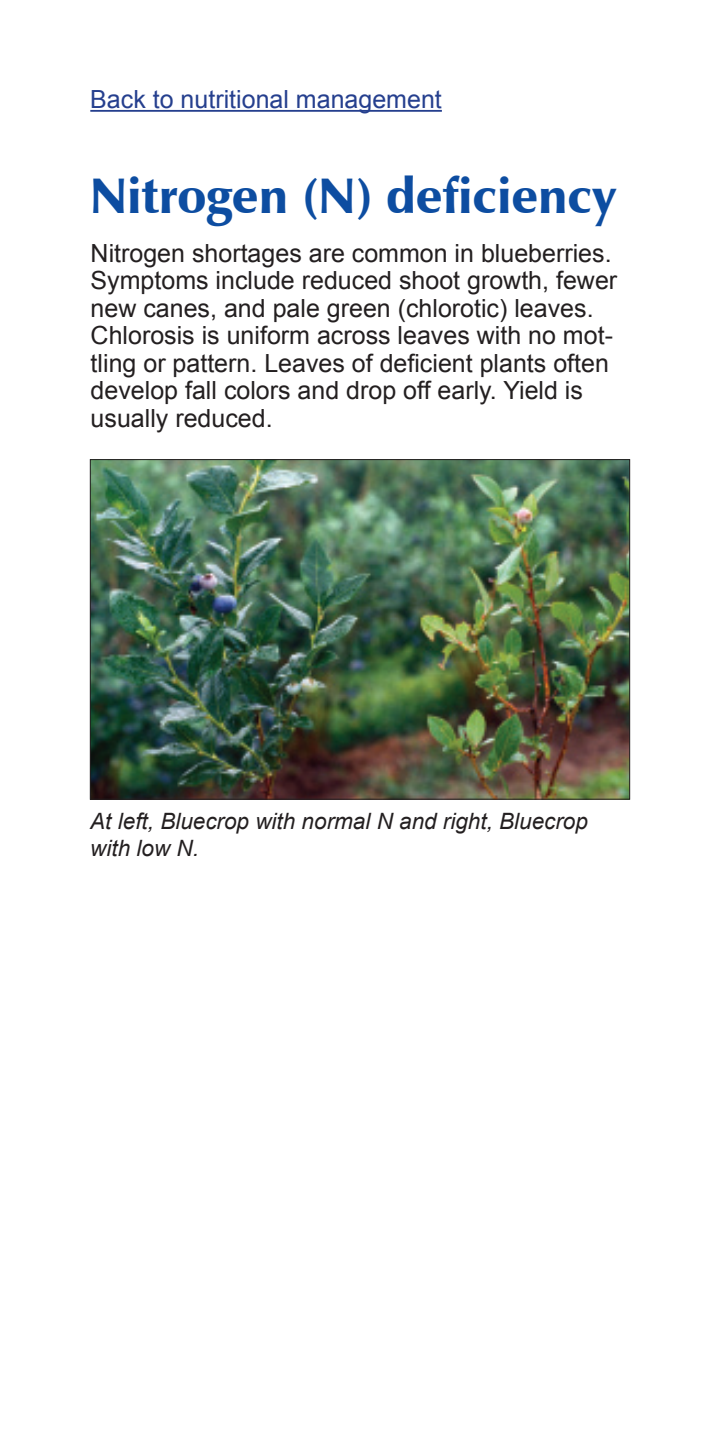
<style>
.page{position:relative;width:720px;height:1440px;background:#fff}
.page>*{position:absolute;margin:0;border:0;box-sizing:border-box;transform-origin:0 0}
.Header_-_blue_-_j{font:900 50px "Zapf Humanist 601 BT";color:#0d4da1}
.Normal_text{font:25px/27.5px "Arial";color:#231f20}
.t1{font:25px "Arial";color:#253f8e}
.Photo_caption{font:italic 22.5px/27px "Arial";color:#231f20}
</style>
<div class="page">
<hr style="left:90px;top:110px;width:352px;height:2px;background:#253f8e">
<img style="left:92px;top:461px;width:536px;height:336px">
<p class="t1" style="left:90px;top:83px;width:353px">Back to nutritional management</p>
<p class="Header_-_blue_-_j" style="left:90px;top:164px;width:527px">Nitrogen (N) deficiency</p>
<p class="Normal_text" style="left:91px;top:239px;width:528px">Nitrogen shortages are common in blueberries.<br>Symptoms include reduced shoot growth, fewer new canes, and pale green (chlorotic) leaves.<br>Chlorosis is uniform across leaves with no mot&shy;tling or pattern. Leaves of deficient plants often develop fall colors and drop off early. Yield is usually reduced.</p>
<p class="Photo_caption" style="left:90px;top:807px;width:499px">At left, Bluecrop with normal N and right, Bluecrop with low N.</p>
</div>
